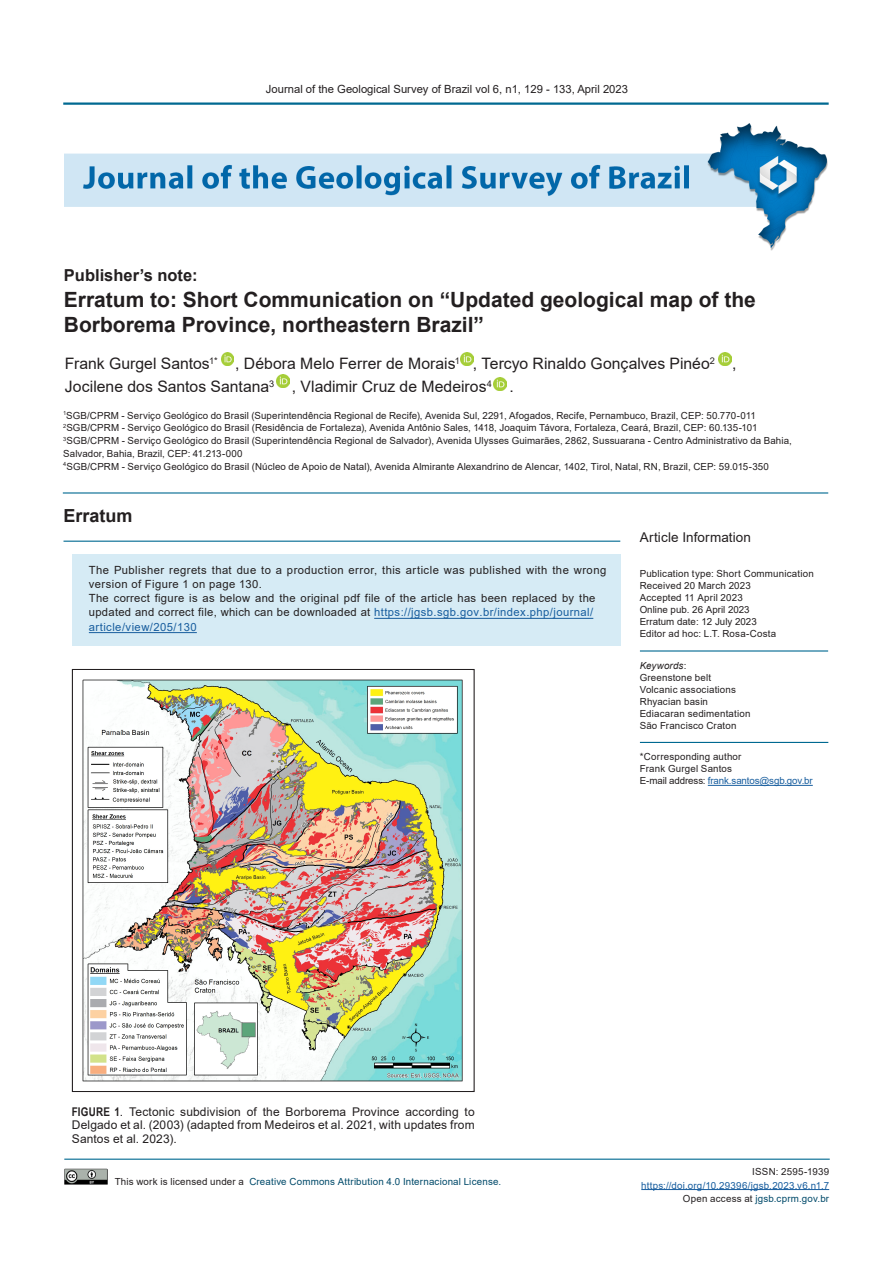
<style>
.page{position:relative;width:893px;height:1263px;background:#fff}
.page>*{position:absolute;margin:0;border:0;box-sizing:border-box;transform-origin:0 0}
.t1{font:700 21px/25.5px "Arial";color:#231f20}
.t2{font:700 18px "Arial";color:#231f20}
.t3{font:700 16.5px "Arial";color:#231f20}
.t4{font:15.75px/22.5px "Arial";color:#231f20}
.t5{font:13.5px "Arial";letter-spacing:.01em;color:#231f20}
.t6{font:12px/13.5px "Arial";letter-spacing:.015em;color:#231f20;text-align:justify}
.t7{font:11.25px/14.2px "Arial";letter-spacing:.025em;color:#231f20}
.t8{font:11.25px "Arial";color:#231f20}
.t9{font:9.75px/12px "Arial";letter-spacing:.01em;color:#231f20}
.t10{font:9.75px "Arial";letter-spacing:.02em;color:#004a6a}
.t11{font:9.75px/13.4px "Arial";letter-spacing:.02em;color:#175d9e;text-align:right}
.s1{color:#175d9e}
.s2{font-style:inherit}
.s3{font-style:italic}
.s4{font-family:"Arial Narrow";font-weight:700}
.s5{color:#231f20}
.s6{color:#004a6a}
</style>
<div class="page">
<div style="left:72px;top:554px;width:548px;height:91px;background:#d6ebf5"></div>
<hr style="left:64px;top:1158px;width:766px;height:2px;background:#006991">
<hr style="left:64px;top:541px;width:556px;height:1px;background:#006991">
<hr style="left:640px;top:650px;width:188px;height:1px;background:#006991">
<hr style="left:640px;top:742px;width:188px;height:1px;background:#006991">
<hr style="left:708px;top:785px;width:105px;height:1px;background:#175d9e">
<hr style="left:641px;top:1189px;width:188px;height:1px;background:#175d9e">
<hr style="left:63px;top:102px;width:766px;height:3px;background:#006991">
<hr style="left:89px;top:632px;width:108px;height:1px;background:#175d9e">
<hr style="left:374px;top:618px;width:219px;height:1px;background:#175d9e">
<svg style="left:221px;top:352px;width:13px;height:13px"></svg>
<svg style="left:494px;top:377px;width:13px;height:13px"></svg>
<svg style="left:276px;top:375px;width:13px;height:13px"></svg>
<svg style="left:719px;top:352px;width:12px;height:13px"></svg>
<svg style="left:460px;top:352px;width:13px;height:13px"></svg>
<img style="left:64px;top:1168px;width:44px;height:16px">
<img style="left:64px;top:123px;width:764px;height:128px">
<hr style="left:63px;top:492px;width:765px;height:1px;background:#006991">
<img style="left:82px;top:679px;width:381px;height:403px">
<p class="t8" style="left:266px;top:82px;width:364px">Journal of the Geological Survey of Brazil vol 6, n1, 129 - 133, April 2023</p>
<h3 class="t3" style="left:64px;top:264px;width:135px">Publisher’s note:</h3>
<h1 class="t1" style="left:64px;top:287px;width:693px">Erratum to: Short Communication on “Updated geological map of the<br>Borborema Province, northeastern Brazil”</h1>
<h3 class="t4" style="left:65px;top:352px;width:673px">Frank Gurgel Santos<sup>1*</sup> , Débora Melo Ferrer de Morais<sup>1</sup> , Tercyo Rinaldo Gonçalves Pinéo<sup>2</sup> ,<br>Jocilene dos Santos Santana<sup>3</sup> , Vladimir Cruz de Medeiros<sup>4</sup> .</h3>
<p class="t9" style="left:63px;top:409px;width:730px;line-height:12.8px"><sup>1</sup>SGB/CPRM - Serviço Geológico do Brasil (Superintendência Regional de Recife), Avenida Sul, 2291, Afogados, Recife, Pernambuco, Brazil, CEP: 50.770-011<br><sup>2</sup>SGB/CPRM - Serviço Geológico do Brasil (Residência de Fortaleza), Avenida Antônio Sales, 1418, Joaquim Távora, Fortaleza, Ceará, Brazil, CEP: 60.135-101<br><sup>3</sup>SGB/CPRM - Serviço Geológico do Brasil (Superintendência Regional de Salvador), Avenida Ulysses Guimarães, 2862, Sussuarana - Centro Administrativo da Bahia, Salvador, Bahia, Brazil, CEP: 41.213-000<br><sup>4</sup>SGB/CPRM - Serviço Geológico do Brasil (Núcleo de Apoio de Natal), Avenida Almirante Alexandrino de Alencar, 1402, Tirol, Natal, RN, Brazil, CEP: 59.015-350</p>
<h2 class="t2" style="left:63px;top:503px;width:71px">Erratum</h2>
<p class="t7" style="left:89px;top:562px;width:519px">The Publisher regrets that due to a production error, this article was published with the wrong version of Figure 1 on page 130.<br>The correct figure is as below and the original pdf file of the article has been replaced by the updated and correct file, which can be downloaded at <span class="s1">https://jgsb.</span><span class="s1">sgb</span><span class="s1">.gov.br/index.php/journal/ article/view/205/1</span><span class="s1">30</span></p>
<h3 class="t5" style="left:640px;top:528px;width:113px">Article Information</h3>
<p class="t9" style="left:640px;top:568px;width:176px">Publication type: Short Communication<br>Received 20 March 2023<br>Accepted 11 April 2023<br>Online pub. 26 April 2023<br>Erratum date: <span class="s2">1</span>2 <span class="s2">July</span> 2023<br>Editor ad hoc: L.T. Rosa-Costa</p>
<p class="t9" style="left:640px;top:659px;width:112px"><span class="s3">Keywords</span>:<br>Greenstone belt<br>Volcanic associations<br>Rhyacian basin<br>Ediacaran sedimentation<br>São Francisco Craton</p>
<p class="t9" style="left:640px;top:751px;width:174px">*Corresponding author<br>Frank Gurgel Santos<br>E-mail address: <span class="s1">frank.santos@sgb.gov.br</span></p>
<p class="t6" style="left:72px;top:1104px;width:404px"><span class="s4">FIGURE 1</span>. Tectonic subdivision of the Borborema Province according to Delgado et al. (2003) (adapted from Medeiros et al. 2021, with updates from Santos et al. 2023).</p>
<p class="t10" style="left:115px;top:1175px;width:388px"><span class="s5">This work is licensed under a</span> Creative Commons Attribution 4.0 Internacional License.</p>
<p class="t9" style="left:752px;top:1166px;width:78px">ISSN: 2595-1939</p>
<p class="t11" style="left:641px;top:1178px;width:189px">https://doi.org/10.29396/jgsb.2023.v6.n1.7<br><span class="s5">Open access at</span> <span class="s6">jgsb.cprm.gov.br</span></p>
</div>
